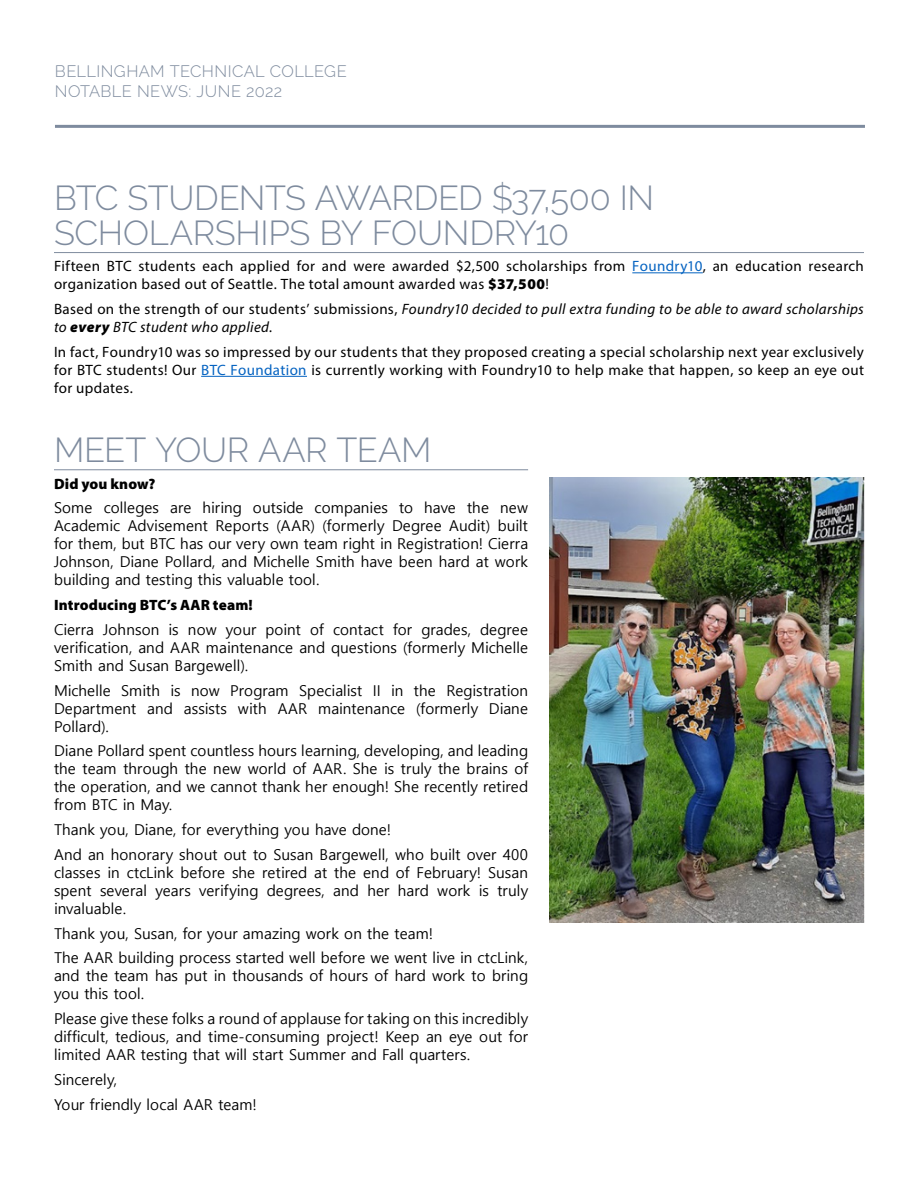
<style>
.page{position:relative;width:918px;height:1188px;background:#fff}
.page>*{position:absolute;margin:0;border:0;box-sizing:border-box;transform-origin:0 0}
.t1{font:300 34.5px/34.5px "Raleway";letter-spacing:-.01em;color:#7e8b9e}
.t2{font:300 16.5px/19.8px "Raleway";letter-spacing:.02em;color:#7e8b9e}
.t3{font:15px/18px "Malgun Gothic";letter-spacing:.005em;color:#000;text-align:justify}
.t4{font:15px/18px "Myriad Pro";letter-spacing:.025em;color:#000}
.t5{font:italic 15px/18px "Myriad Pro";letter-spacing:.025em;color:#000}
.t6{font:900 15px "Myriad Pro";letter-spacing:.005em;color:#000}
.s1{color:#0563c1}
.s2{font-weight:900}
.s3{font-style:normal}
</style>
<div class="page">
<hr style="left:55px;top:125px;width:810px;height:3px;background:#7e8b9e">
<hr style="left:54px;top:469px;width:474px;height:1px;background:#7e8b9e">
<hr style="left:632px;top:272px;width:71px;height:1px;background:#0563c1">
<hr style="left:201px;top:376px;width:106px;height:1px;background:#0563c1">
<hr style="left:54px;top:252px;width:810px;height:1px;background:#7e8b9e">
<img style="left:549px;top:477px;width:316px;height:446px">
<p class="t2" style="left:55px;top:61px;width:293px">BELLINGHAM TECHNICAL COLLEGE<br>NOTABLE NEWS: JUNE 2022</p>
<h1 class="t1" style="left:54px;top:181px;width:602px">BTC STUDENTS AWARDED $37,500 IN<br>SCHOLARSHIPS BY FOUNDRY10</h1>
<p class="t4" style="left:54px;top:257px;width:811px">Fifteen BTC students each applied for and were awarded $2,500 scholarships from <span class="s1">Foundry10</span>, an education research organization based out of Seattle. The total amount awarded was <span class="s2">$37,500</span>!</p>
<p class="t5" style="left:54px;top:300px;width:811px"><span class="s3">Based on the strength of our students’ submissions,</span> Foundry10 decided to pull extra funding to be able to award scholarships to <span class="s2">every</span> BTC student who applied.</p>
<p class="t4" style="left:54px;top:343px;width:812px;text-align:justify">In fact, Foundry10 was so impressed by our students that they proposed creating a special scholarship next year exclusively for BTC students! Our <span class="s1">BTC Foundation</span> is currently working with Foundry10 to help make that happen, so keep an eye out for updates.</p>
<h1 class="t1" style="left:54px;top:433px;width:379px">MEET YOUR AAR TEAM</h1>
<p class="t6" style="left:54px;top:473px;width:103px">Did you know?</p>
<p class="t3" style="left:54px;top:499px;width:476px">Some colleges are hiring outside companies to have the new Academic Advisement Reports (AAR) (formerly Degree Audit) built for them, but BTC has our very own team right in Registration! Cierra Johnson, Diane Pollard, and Michelle Smith have been hard at work building and testing this valuable tool.</p>
<p class="t6" style="left:54px;top:595px;width:200px">Introducing BTC’s AAR team!</p>
<p class="t3" style="left:54px;top:621px;width:476px">Cierra Johnson is now your point of contact for grades, degree verification, and AAR maintenance and questions (formerly Michelle Smith and Susan Bargewell).</p>
<p class="t3" style="left:54px;top:681px;width:476px">Michelle Smith is now Program Specialist II in the Registration Department and assists with AAR maintenance (formerly Diane Pollard).</p>
<p class="t3" style="left:54px;top:742px;width:476px">Diane Pollard spent countless hours learning, developing, and leading the team through the new world of AAR. She is truly the brains of the operation, and we cannot thank her enough! She recently retired from BTC in May.</p>
<p class="t3" style="left:54px;top:818px;width:476px;line-height:24.8px">Thank you, Diane, for everything you have done!<br>And an honorary shout out to Susan Bargewell, who built over 400</p>
<p class="t3" style="left:54px;top:864px;width:476px">classes in ctcLink before she retired at the end of February! Susan spent several years verifying degrees, and her hard work is truly invaluable.</p>
<p class="t3" style="left:54px;top:921px;width:476px;line-height:24.8px">Thank you, Susan, for your amazing work on the team!<br>The AAR building process started well before we went live in ctcLink,</p>
<p class="t3" style="left:54px;top:967px;width:476px">and the team has put in thousands of hours of hard work to bring you this tool.</p>
<p class="t3" style="left:54px;top:1010px;width:476px">Please give these folks a round of applause for taking on this incredibly difficult, tedious, and time-consuming project! Keep an eye out for limited AAR testing that will start Summer and Fall quarters.</p>
<p class="t3" style="left:54px;top:1067px;width:204px;line-height:24.8px">Sincerely,<br>Your friendly local AAR team!</p>
</div>
